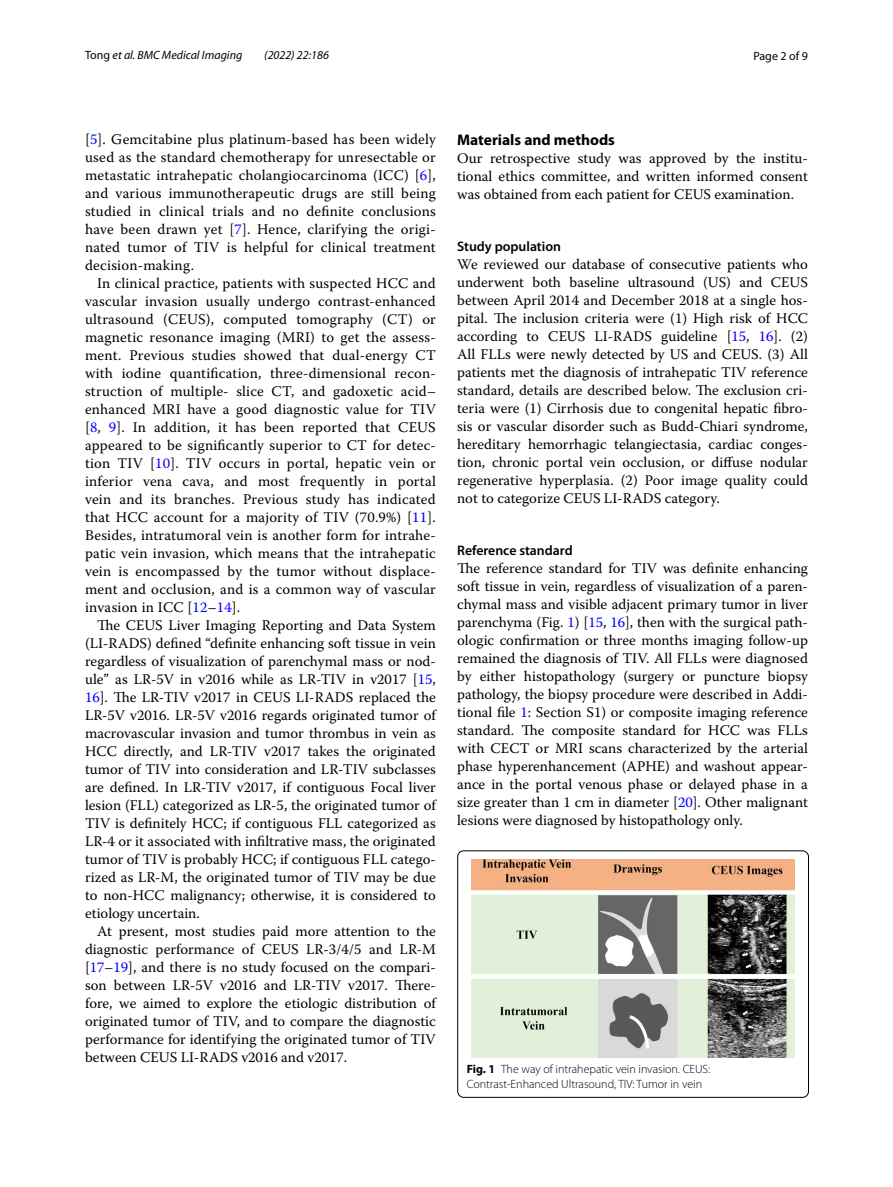
<style>
.page{position:relative;width:893px;height:1187px;background:#fff}
.page>*{position:absolute;margin:0;border:0;box-sizing:border-box;transform-origin:0 0}
.t1{font:700 15.45px "Myriad Pro";color:#000}
.t2{font:14.7px/18px "Warnock Pro";color:#000;text-align:justify}
.t3{font:600 13.8px "Myriad Pro";color:#000}
.t4{font:300 12px/15px "Myriad Pro";color:#000}
.t5{font:italic 12px "Myriad Pro";color:#000}
.t6{font:12px "Myriad Pro";color:#000}
.s1{font-style:normal}
.s2{color:#00f}
.s3{font-weight:700}
</style>
<div class="page">
<img style="left:471px;top:859px;width:324px;height:198px">
<div style="left:457px;top:850px;width:352px;height:247px;border:1px solid #000;border-radius:6px"></div>
<p class="t5" style="left:85px;top:48px;width:159px"><span class="s1">Tong</span> et al. BMC Medical Imaging</p>
<p class="t5" style="left:264px;top:48px;width:66px">(2022) 22:186</p>
<p class="t6" style="left:753px;top:48px;width:56px">Page 2 of 9</p>
<p class="t2" style="left:85px;top:130px;width:352px">[<span class="s2">5</span>]. Gemcitabine plus platinum-based has been widely used as the standard chemotherapy for unresectable or metastatic intrahepatic cholangiocarcinoma (ICC) [<span class="s2">6</span>], and various immunotherapeutic drugs are still being studied in clinical trials and no definite conclusions have been drawn yet [<span class="s2">7</span>]. Hence, clarifying the origi&shy;nated tumor of TIV is helpful for clinical treatment decision-making.</p>
<p class="t2" style="left:85px;top:274px;width:352px;text-indent:12px">In clinical practice, patients with suspected HCC and vascular invasion usually undergo contrast-enhanced ultrasound (CEUS), computed tomography (CT) or magnetic resonance imaging (MRI) to get the assess&shy;ment. Previous studies showed that dual-energy CT with iodine quantification, three-dimensional recon&shy;struction of multiple- slice CT, and gadoxetic acid– enhanced MRI have a good diagnostic value for TIV [<span class="s2">8</span>, <span class="s2">9</span>]. In addition, it has been reported that CEUS appeared to be significantly superior to CT for detec&shy;tion TIV [<span class="s2">10</span>]. TIV occurs in portal, hepatic vein or inferior vena cava, and most frequently in portal vein and its branches. Previous study has indicated that HCC account for a majority of TIV (70.9%) [<span class="s2">11</span>].<br>Besides, intratumoral vein is another form for intrahe&shy;patic vein invasion, which means that the intrahepatic vein is encompassed by the tumor without displace&shy;ment and occlusion, and is a common way of vascular invasion in ICC [<span class="s2">12</span>–<span class="s2">14</span>].</p>
<p class="t2" style="left:85px;top:616px;width:352px;text-indent:12px">The CEUS Liver Imaging Reporting and Data System (LI-RADS) defined “definite enhancing soft tissue in vein regardless of visualization of parenchymal mass or nod&shy;ule” as LR-5V in v2016 while as LR-TIV in v2017 [<span class="s2">15</span>, <span class="s2">16</span>]. The LR-TIV v2017 in CEUS LI-RADS replaced the LR-5V v2016. LR-5V v2016 regards originated tumor of macrovascular invasion and tumor thrombus in vein as HCC directly, and LR-TIV v2017 takes the originated tumor of TIV into consideration and LR-TIV subclasses are defined. In LR-TIV v2017, if contiguous Focal liver lesion (FLL) categorized as LR-5, the originated tumor of TIV is definitely HCC; if contiguous FLL categorized as LR-4 or it associated with infiltrative mass, the originated tumor of TIV is probably HCC; if contiguous FLL catego&shy;rized as LR-M, the originated tumor of TIV may be due to non-HCC malignancy; otherwise, it is considered to etiology uncertain.</p>
<p class="t2" style="left:85px;top:922px;width:352px;text-indent:12px">At present, most studies paid more attention to the diagnostic performance of CEUS LR-3/4/5 and LR-M [<span class="s2">17</span>–<span class="s2">19</span>], and there is no study focused on the compari&shy;son between LR-5V v2016 and LR-TIV v2017. There&shy;fore, we aimed to explore the etiologic distribution of originated tumor of TIV, and to compare the diagnostic performance for identifying the originated tumor of TIV between CEUS LI-RADS v2016 and v2017.</p>
<p class="t1" style="left:457px;top:129px;width:159px">Materials and methods</p>
<p class="t2" style="left:457px;top:148px;width:352px">Our retrospective study was approved by the institu&shy;tional ethics committee, and written informed consent was obtained from each patient for CEUS examination.</p>
<p class="t3" style="left:457px;top:237px;width:105px">Study population</p>
<p class="t2" style="left:457px;top:254px;width:352px">We reviewed our database of consecutive patients who underwent both baseline ultrasound (US) and CEUS between April 2014 and December 2018 at a single hos&shy;pital. The inclusion criteria were (1) High risk of HCC according to CEUS LI-RADS guideline [<span class="s2">15</span>, <span class="s2">16</span>]. (2)<br>All FLLs were newly detected by US and CEUS. (3) All patients met the diagnosis of intrahepatic TIV reference standard, details are described below. The exclusion cri&shy;teria were (1) Cirrhosis due to congenital hepatic fibro&shy;sis or vascular disorder such as Budd-Chiari syndrome, hereditary hemorrhagic telangiectasia, cardiac conges&shy;tion, chronic portal vein occlusion, or diffuse nodular regenerative hyperplasia. (2) Poor image quality could not to categorize CEUS LI-RADS category.</p>
<p class="t3" style="left:457px;top:541px;width:117px">Reference standard</p>
<p class="t2" style="left:457px;top:559px;width:352px">The reference standard for TIV was definite enhancing soft tissue in vein, regardless of visualization of a paren&shy;chymal mass and visible adjacent primary tumor in liver parenchyma (Fig. <span class="s2">1</span>) [<span class="s2">15</span>, <span class="s2">16</span>], then with the surgical path&shy;ologic confirmation or three months imaging follow-up remained the diagnosis of TIV. All FLLs were diagnosed by either histopathology (surgery or puncture biopsy pathology, the biopsy procedure were described in Addi&shy;tional file <span class="s2">1</span>: Section S1) or composite imaging reference standard. The composite standard for HCC was FLLs with CECT or MRI scans characterized by the arterial phase hyperenhancement (APHE) and washout appear&shy;ance in the portal venous phase or delayed phase in a size greater than 1 cm in diameter [<span class="s2">20</span>]. Other malignant lesions were diagnosed by histopathology only.</p>
<p class="t4" style="left:467px;top:1061px;width:245px"><span class="s3">Fig. 1</span> The way of intrahepatic vein invasion. CEUS:<br>Contrast-Enhanced Ultrasound, TIV: Tumor in vein</p>
</div>
